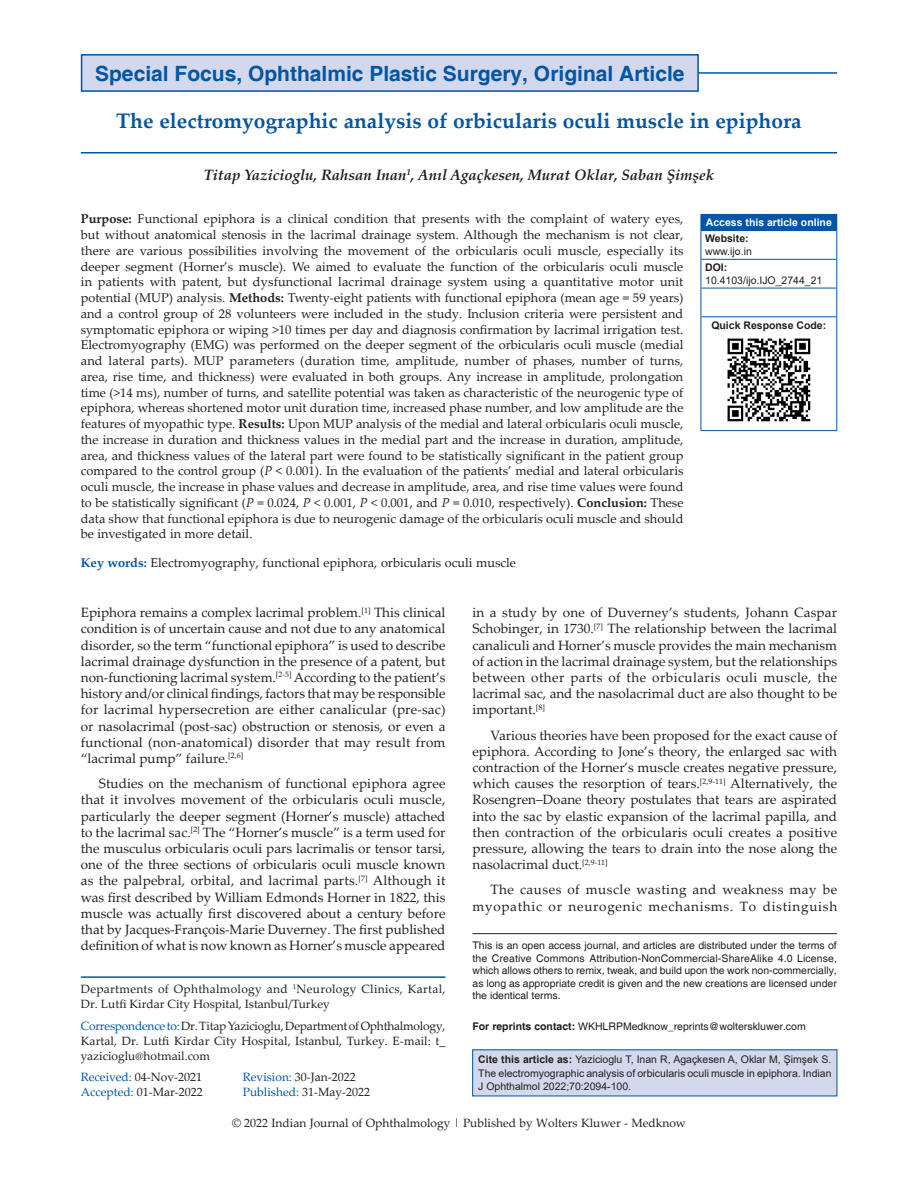
<style>
.page{position:relative;width:918px;height:1188px;background:#fff}
.page>*{position:absolute;margin:0;border:0;box-sizing:border-box;transform-origin:0 0}
.AT{font:700 21px "Palatino Linotype";color:#0155a5}
.AH{font:700 21px "Helvetica";color:#0155a5}
.AU{font:italic 700 15px "Palatino Linotype";color:#231f20}
.TX{font:13.5px/16.2px "Palatino Linotype";color:#231f20;text-align:justify}
.TXFL{font:13.5px/16.2px "Palatino Linotype";letter-spacing:.01em;color:#231f20;text-align:justify}
.TX-2{font:13.5px/16.2px "Palatino Linotype";letter-spacing:.055em;color:#231f20;text-align:right}
.ABS{font:12.75px/15.8px "Palatino Linotype";color:#231f20;text-align:justify}
.KWD{font:12.75px "Palatino Linotype";color:#231f20}
.ADD{font:12px/15px "Palatino Linotype";color:#231f20;text-align:justify}
.AFF{font:12px/15px "Palatino Linotype";letter-spacing:.025em;color:#231f20}
.HIS{font:12px "Palatino Linotype";color:#231f20}
.Reprint{font:10.5px/12.6px "Helvetica";color:#231f20;text-align:justify}
.HTC{font:10.5px/12.6px "Arial";color:#231f20}
.t1{font:700 10.5px "Arial";color:#fff}
.t2{font:700 10.5px "Arial";color:#231f20}
.s1{font-weight:700}
.s2{font-style:italic}
.s3{font-weight:700;color:#0155a5}
.s4{color:#0155a5}
</style>
<div class="page">
<hr style="left:258px;top:72px;width:579px;height:2px;background:#0155a5">
<div style="left:82px;top:55px;width:616px;height:36px;background:#d3d8ec"></div>
<div style="left:81px;top:54px;width:618px;height:38px;border:2px solid #0155a5"></div>
<hr style="left:81px;top:152px;width:756px;height:2px;background:#0155a5">
<div style="left:701px;top:214px;width:136px;height:17px;background:#0155a5"></div>
<hr style="left:701px;top:259px;width:136px;height:1px;background:#0155a5">
<hr style="left:701px;top:288px;width:136px;height:1px;background:#0155a5">
<svg style="left:701px;top:231px;width:1px;height:85px"></svg>
<svg style="left:836px;top:231px;width:1px;height:85px"></svg>
<hr style="left:701px;top:316px;width:136px;height:1px;background:#0155a5">
<hr style="left:701px;top:317px;width:1px;height:113px;background:#0155a5">
<hr style="left:836px;top:317px;width:1px;height:113px;background:#0155a5">
<hr style="left:701px;top:430px;width:136px;height:1px;background:#0155a5">
<img style="left:727px;top:338px;width:84px;height:84px">
<div style="left:473px;top:1050px;width:364px;height:46px;background:#d3d8ec"></div>
<hr style="left:472px;top:933px;width:365px;height:1px;background:#231f20">
<hr style="left:81px;top:976px;width:365px;height:2px;background:#0155a5">
<p class="AH" style="left:95px;top:60px;width:591px">Special Focus, Ophthalmic Plastic Surgery, Original Article</p>
<p class="AT" style="left:116px;top:106px;width:687px">The electromyographic analysis of orbicularis oculi muscle in epiphora</p>
<p class="AU" style="left:204px;top:164px;width:512px">Titap Yazicioglu, Rahsan Inan<sup>1</sup>, Anıl Agaçkesen, Murat Oklar, Saban Şimşek</p>
<p class="t1" style="left:706px;top:215px;width:128px">Access this article online</p>
<p class="HTC" style="left:705px;top:232px;width:48px"><span class="s1">Website: </span>www.ijo.in</p>
<p class="HTC" style="left:705px;top:261px;width:119px"><span class="s1">DOI:<br></span>10.4103/ijo.IJO_2744_21</p>
<p class="t2" style="left:711px;top:318px;width:116px">Quick Response Code:</p>
<p class="ABS" style="left:81px;top:211px;width:604px"><span class="s1">Purpose:</span> Functional epiphora is a clinical condition that presents with the complaint of watery eyes, but without anatomical stenosis in the lacrimal drainage system. Although the mechanism is not clear, there are various possibilities involving the movement of the orbicularis oculi muscle, especially its deeper segment (Horner’s muscle). We aimed to evaluate the function of the orbicularis oculi muscle in patients with patent, but dysfunctional lacrimal drainage system using a quantitative motor unit potential (MUP) analysis. <span class="s1">Methods:</span> Twenty‑eight patients with functional epiphora (mean age = 59 years) and a control group of 28 volunteers were included in the study. Inclusion criteria were persistent and symptomatic epiphora or wiping &gt;10 times per day and diagnosis confirmation by lacrimal irrigation test.<br>Electromyography (EMG) was performed on the deeper segment of the orbicularis oculi muscle (medial and lateral parts). MUP parameters (duration time, amplitude, number of phases, number of turns, area, rise time, and thickness) were evaluated in both groups. Any increase in amplitude, prolongation time (&gt;14 ms), number of turns, and satellite potential was taken as characteristic of the neurogenic type of epiphora, whereas shortened motor unit duration time, increased phase number, and low amplitude are the features of myopathic type. <span class="s1">Results:</span> Upon MUP analysis of the medial and lateral orbicularis oculi muscle, the increase in duration and thickness values in the medial part and the increase in duration, amplitude, area, and thickness values of the lateral part were found to be statistically significant in the patient group compared to the control group (<span class="s2">P</span> &lt; 0.001). In the evaluation of the patients’ medial and lateral orbicularis oculi muscle, the increase in phase values and decrease in amplitude, area, and rise time values were found to be statistically significant (<span class="s2">P</span> = 0.024, <span class="s2">P</span> &lt; 0.001, <span class="s2">P</span> &lt; 0.001, and <span class="s2">P</span> = 0.010, respectively). <span class="s1">Conclusion:</span> These data show that functional epiphora is due to neurogenic damage of the orbicularis oculi muscle and should be investigated in more detail.</p>
<p class="KWD" style="left:81px;top:553px;width:437px"><span class="s3">Key words:</span> Electromyography, functional epiphora, orbicularis oculi muscle</p>
<p class="TXFL" style="left:81px;top:604px;width:366px">Epiphora remains a complex lacrimal problem.<sup>[1]</sup> This clinical condition is of uncertain cause and not due to any anatomical disorder, so the term “functional epiphora” is used to describe lacrimal drainage dysfunction in the presence of a patent, but non‑functioning lacrimal system.<sup>[2‑5]</sup> According to the patient’s history and/or clinical findings, factors that may be responsible for lacrimal hypersecretion are either canalicular (pre‑sac) or nasolacrimal (post‑sac) obstruction or stenosis, or even a functional (non‑anatomical) disorder that may result from “lacrimal pump” failure.<sup>[2,6]</sup></p>
<p class="TX" style="left:81px;top:775px;width:366px;text-indent:18px">Studies on the mechanism of functional epiphora agree that it involves movement of the orbicularis oculi muscle, particularly the deeper segment (Horner’s muscle) attached to the lacrimal sac.<sup>[2]</sup> The “Horner’s muscle” is a term used for the musculus orbicularis oculi pars lacrimalis or tensor tarsi, one of the three sections of orbicularis oculi muscle known as the palpebral, orbital, and lacrimal parts.<sup>[7]</sup> Although it was first described by William Edmonds Horner in 1822, this muscle was actually first discovered about a century before that by Jacques‑François‑Marie Duverney. The first published definition of what is now known as Horner’s muscle appeared</p>
<p class="TX" style="left:472px;top:604px;width:366px">in a study by one of Duverney’s students, Johann Caspar Schobinger, in 1730.<sup>[7]</sup> The relationship between the lacrimal canaliculi and Horner’s muscle provides the main mechanism of action in the lacrimal drainage system, but the relationships between other parts of the orbicularis oculi muscle, the lacrimal sac, and the nasolacrimal duct are also thought to be important.<sup>[8]</sup></p>
<p class="TX" style="left:472px;top:726px;width:366px;text-indent:18px">Various theories have been proposed for the exact cause of epiphora. According to Jone’s theory, the enlarged sac with contraction of the Horner’s muscle creates negative pressure, which causes the resorption of tears.<sup>[2,9‑11]</sup> Alternatively, the Rosengren–Doane theory postulates that tears are aspirated into the sac by elastic expansion of the lacrimal papilla, and then contraction of the orbicularis oculi creates a positive pressure, allowing the tears to drain into the nose along the nasolacrimal duct.<sup>[2,9‑11]</sup></p>
<p class="TX-2" style="left:472px;top:881px;width:366px">The causes of muscle wasting and weakness may be myopathic or neurogenic mechanisms. To distinguish</p>
<p class="Reprint" style="left:472px;top:939px;width:366px">This is an open access journal, and articles are distributed under the terms of the Creative Commons Attribution‑NonCommercial‑ShareAlike 4.0 License, which allows others to remix, tweak, and build upon the work non‑commercially, as long as appropriate credit is given and the new creations are licensed under the identical terms.</p>
<p class="Reprint" style="left:472px;top:1020px;width:335px"><span class="s1">For reprints contact:</span> WKHLRPMedknow_reprints@wolterskluwer.com</p>
<p class="AFF" style="left:81px;top:981px;width:366px">Departments of Ophthalmology and <sup>1</sup>Neurology Clinics, Kartal,<br>Dr. Lutfi Kirdar City Hospital, Istanbul/Turkey</p>
<p class="ADD" style="left:81px;top:1018px;width:366px"><span class="s4">Correspondence to:</span>Dr.TitapYazicioglu,DepartmentofOphthalmology, Kartal, Dr. Lutfi Kirdar City Hospital, Istanbul, Turkey. E‑mail: t_ yazicioglu@hotmail.com</p>
<p class="HIS" style="left:81px;top:1069px;width:123px"><span class="s4">Received:</span> 04-Nov-2021</p>
<p class="HIS" style="left:243px;top:1069px;width:115px"><span class="s4">Revision:</span> 30-Jan-2022</p>
<p class="HIS" style="left:81px;top:1084px;width:124px"><span class="s4">Accepted:</span> 01-Mar-2022</p>
<p class="HIS" style="left:243px;top:1084px;width:129px"><span class="s4">Published:</span> 31-May-2022</p>
<p class="HTC" style="left:478px;top:1053px;width:355px;line-height:13.6px;text-align:justify"><span class="s1">Cite this article as:</span> Yazicioglu T, Inan R, Agaçkesen A, Oklar M, Şimşek S.<br>The electromyographic analysis of orbicularis oculi muscle in epiphora. Indian J Ophthalmol 2022;70:2094-100.</p>
<p class="ADD" style="left:232px;top:1115px;width:455px">© 2022 Indian Journal of Ophthalmology | Published by Wolters Kluwer - Medknow</p>
</div>
